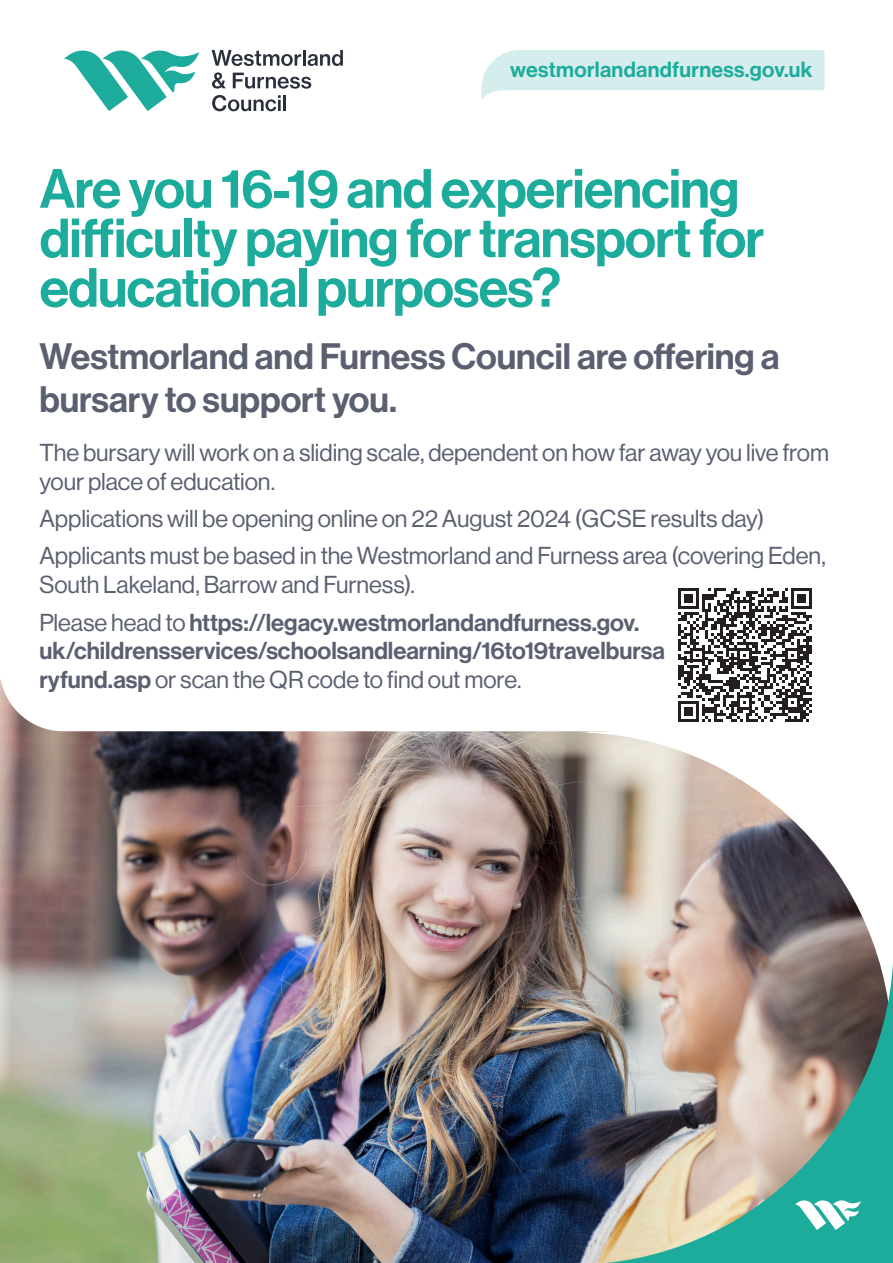
<style>
.page{position:relative;width:893px;height:1263px;background:#fff}
.page>*{position:absolute;margin:0;border:0;box-sizing:border-box;transform-origin:0 0}
.t1{font:54px/49.5px "N Haas Grotesk DS Pro 65 Md";letter-spacing:-.015em;color:#1dac9c}
.t2{font:36px/43.2px "N Haas Grotesk DS Pro 65 Md";color:#5b6071}
.t3{font:24px/28.8px "N Haas Grotesk DS Pro 55 Rg";letter-spacing:-.005em;color:#5b6071}
.t4{font:24px/28.8px "N Haas Grotesk DS Pro 65 Md";color:#5b6071}
.t5{font:21.45px "N Haas Grotesk DS Pro 65 Md";letter-spacing:.015em;color:#1dac9c}
.s1{font-family:"N Haas Grotesk DS Pro 55 Rg"}
</style>
<div class="page">
<img style="left:0;top:731px;width:607px;height:532px">
<svg style="left:573px;top:732px;width:300px;height:211px"></svg>
<svg style="left:64px;top:50px;width:135px;height:61px"></svg>
<svg style="left:212px;top:50px;width:89px;height:16px"></svg>
<hr style="left:303px;top:50px;width:3px;height:16px;background:#292f3b">
<svg style="left:308px;top:50px;width:35px;height:16px"></svg>
<svg style="left:212px;top:72px;width:14px;height:17px"></svg>
<svg style="left:233px;top:73px;width:78px;height:16px"></svg>
<svg style="left:212px;top:95px;width:69px;height:16px"></svg>
<hr style="left:283px;top:95px;width:3px;height:16px;background:#292f3b">
<img style="left:572px;top:943px;width:321px;height:320px">
<svg style="left:795px;top:1199px;width:66px;height:31px"></svg>
<hr style="left:608px;top:730px;width:285px;height:4px;background:#fff">
<svg style="left:588px;top:732px;width:20px;height:1px"></svg>
<svg style="left:481px;top:50px;width:343px;height:49px"></svg>
<svg style="left:678px;top:588px;width:134px;height:134px"></svg>
<p class="t5" style="left:510px;top:57px;width:304px">westmorlandandfurness.gov.uk</p>
<p class="t1" style="left:40px;top:165px;width:726px">Are you 16-19 and experiencing difficulty paying for transport for educational purposes?</p>
<p class="t2" style="left:39px;top:335px;width:742px">Westmorland and Furness Council are offering a bursary to support you.</p>
<p class="t3" style="left:39px;top:438px;width:791px">The bursary will work on a sliding scale, dependent on how far away you live from your place of education.</p>
<p class="t3" style="left:39px;top:504px;width:727px">Applications will be opening online on 22 August 2024 (GCSE results day)</p>
<p class="t3" style="left:39px;top:542px;width:788px">Applicants must be based in the Westmorland and Furness area (covering Eden,<br>South Lakeland, Barrow and Furness).</p>
<p class="t4" style="left:39px;top:608px;width:627px"><span class="s1">Please head to</span> https://legacy.westmorlandandfurness.gov. uk/childrensservices/schoolsandlearning/16to19travelbursa ryfund.asp <span class="s1">or scan the QR code to find out more.</span></p>
</div>
